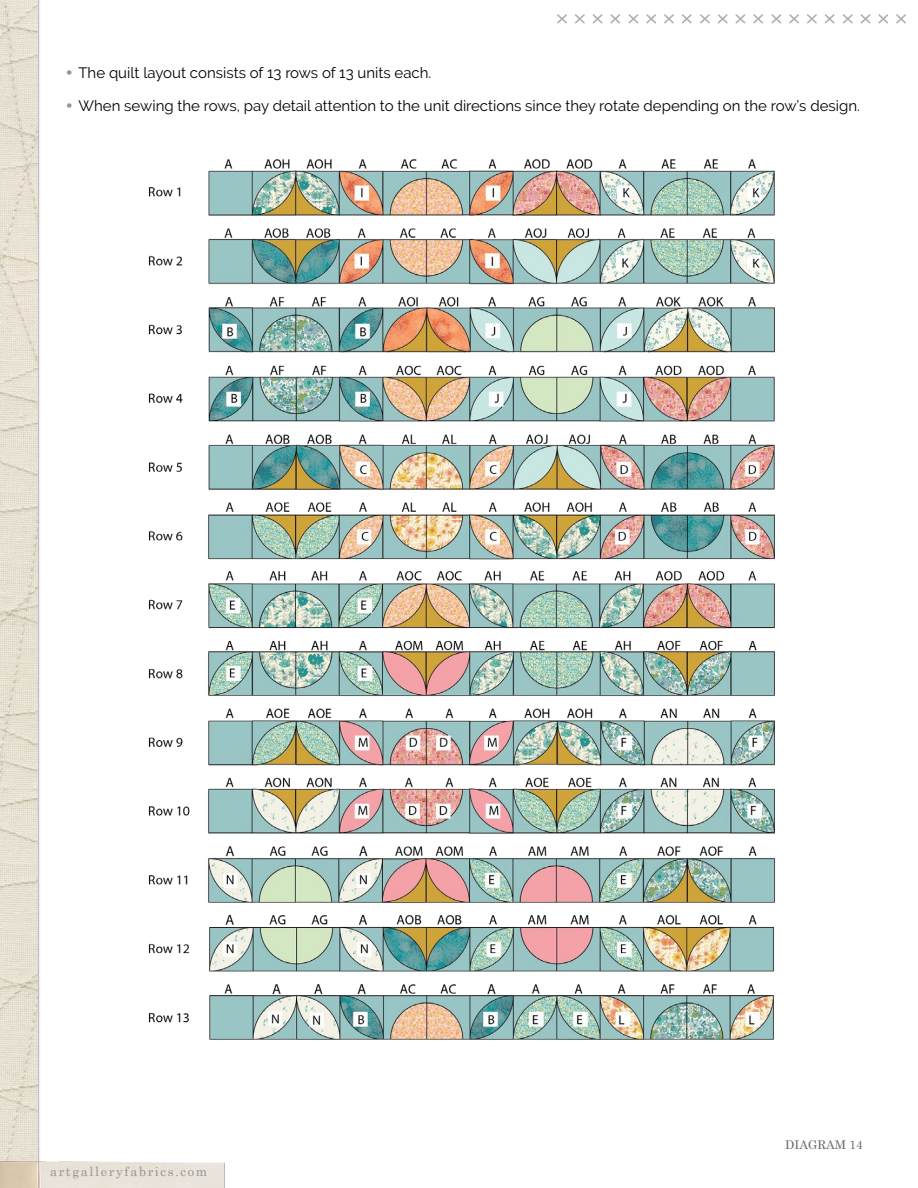
<style>
.page{position:relative;width:918px;height:1188px;background:#fff}
.page>*{position:absolute;margin:0;border:0;box-sizing:border-box;transform-origin:0 0}
.t1{font:15px "Raleway";color:#000}
.t2{font:12.75px "Century Schoolbook";letter-spacing:.125em;color:#939494}
.t3{font:12px "Century Schoolbook";color:#636466}
.s1{font-family:"Century Gothic";color:#939598}
</style>
<div class="page">
<img style="left:0;top:0;width:40px;height:1154px">
<img style="left:0;top:1154px;width:225px;height:34px">
<svg style="left:557px;top:14px;width:349px;height:10px"></svg>
<img style="left:148px;top:159px;width:627px;height:881px">
<p class="t1" style="left:65px;top:64px;width:368px"><span class="s1">•</span> The quilt layout consists of 13 rows of 13 units each.</p>
<p class="t1" style="left:65px;top:97px;width:796px"><span class="s1">•</span> When sewing the rows, pay detail attention to the unit directions since they rotate depending on the row’s design.</p>
<p class="t2" style="left:50px;top:1161px;width:159px">artgalleryfabrics.com</p>
<p class="t3" style="left:785px;top:1135px;width:79px">DIAGRAM 14</p>
</div>
